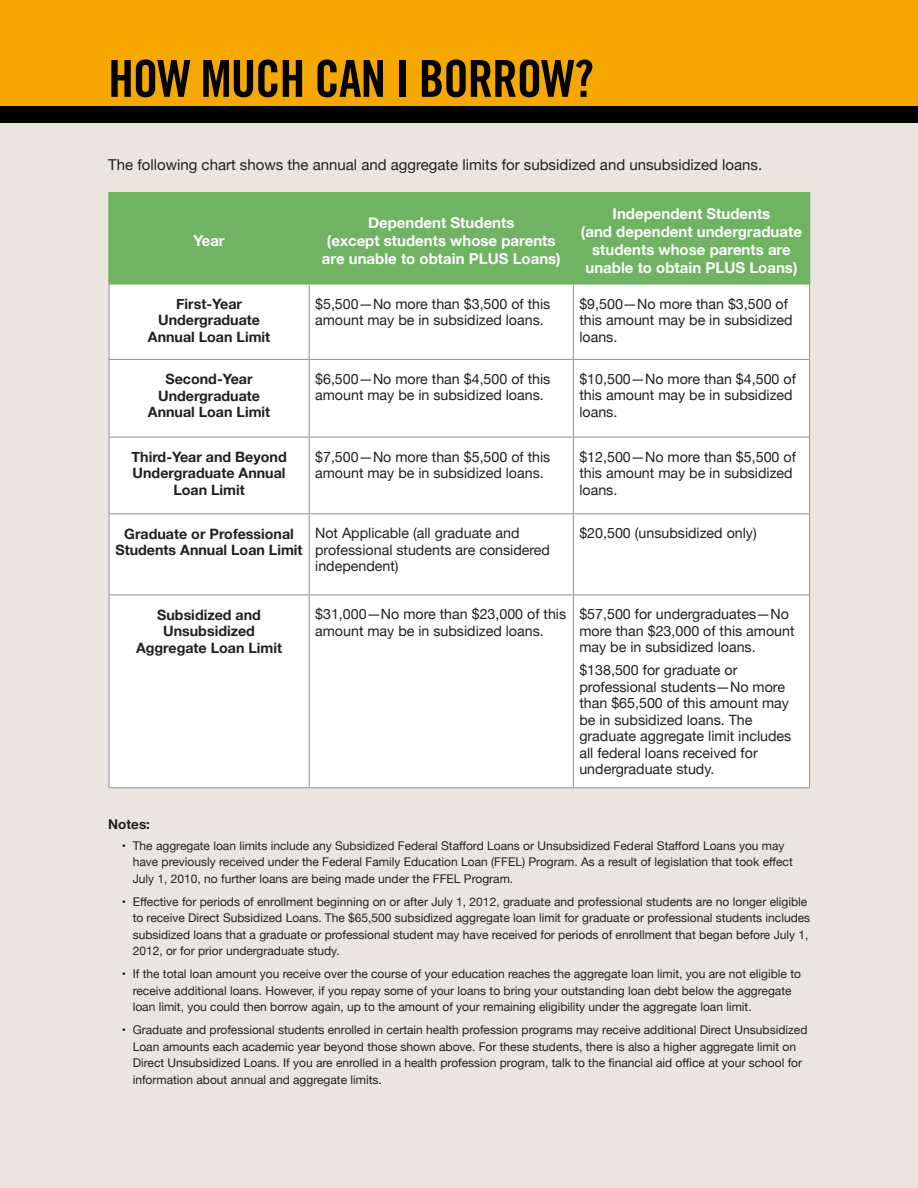
<style>
.page{position:relative;width:918px;height:1188px;background:#fff}
.page>*{position:absolute;margin:0;border:0;box-sizing:border-box;transform-origin:0 0}
.t1{font:51px "Trade Gothic LT Std Bd Cn 20";letter-spacing:-.02em;color:#000}
.t2{font:700 15px/18px "Helvetica Neue";color:#fff;text-align:center}
.t3{font:15px "Helvetica Neue";color:#231f20}
.t4{font:14.25px/16.5px "Helvetica Neue";color:#231f20}
.t5{font:700 14.25px/16.5px "Helvetica Neue";color:#231f20;text-align:center}
.t6{font:700 13.5px "Helvetica Neue";color:#231f20}
.t7{font:12px/16.5px "Helvetica Neue";color:#231f20}
</style>
<div class="page">
<div style="left:0;top:114px;width:918px;height:1074px;background:#eae6df"></div>
<div style="left:0;top:0;width:918px;height:114px;background:#f6a800"></div>
<div style="left:110px;top:194px;width:699px;height:89px;background:#6fb363"></div>
<div style="left:110px;top:285px;width:699px;height:502px;background:#fff"></div>
<hr style="left:109px;top:285px;width:1px;height:74px;background:#919295">
<hr style="left:309px;top:285px;width:1px;height:74px;background:#919295">
<hr style="left:573px;top:285px;width:1px;height:74px;background:#919295">
<hr style="left:809px;top:285px;width:1px;height:74px;background:#919295">
<hr style="left:109px;top:359px;width:200px;height:1px;background:#919295">
<hr style="left:109px;top:360px;width:1px;height:77px;background:#919295">
<hr style="left:309px;top:359px;width:264px;height:1px;background:#919295">
<hr style="left:309px;top:360px;width:1px;height:77px;background:#919295">
<hr style="left:573px;top:359px;width:237px;height:1px;background:#919295">
<hr style="left:573px;top:360px;width:1px;height:77px;background:#919295">
<hr style="left:809px;top:360px;width:1px;height:77px;background:#919295">
<hr style="left:109px;top:437px;width:200px;height:1px;background:#919295">
<hr style="left:109px;top:438px;width:1px;height:75px;background:#919295">
<hr style="left:309px;top:437px;width:264px;height:1px;background:#919295">
<hr style="left:309px;top:438px;width:1px;height:75px;background:#919295">
<hr style="left:573px;top:437px;width:237px;height:1px;background:#919295">
<hr style="left:573px;top:438px;width:1px;height:75px;background:#919295">
<hr style="left:809px;top:438px;width:1px;height:75px;background:#919295">
<hr style="left:109px;top:513px;width:200px;height:1px;background:#919295">
<hr style="left:109px;top:514px;width:1px;height:80px;background:#919295">
<hr style="left:309px;top:513px;width:264px;height:1px;background:#919295">
<hr style="left:309px;top:514px;width:1px;height:80px;background:#919295">
<hr style="left:573px;top:513px;width:237px;height:1px;background:#919295">
<hr style="left:573px;top:514px;width:1px;height:80px;background:#919295">
<hr style="left:809px;top:514px;width:1px;height:80px;background:#919295">
<hr style="left:109px;top:594px;width:200px;height:1px;background:#919295">
<hr style="left:109px;top:595px;width:1px;height:192px;background:#919295">
<hr style="left:309px;top:594px;width:264px;height:1px;background:#919295">
<hr style="left:309px;top:595px;width:1px;height:192px;background:#919295">
<hr style="left:573px;top:594px;width:237px;height:1px;background:#919295">
<hr style="left:573px;top:595px;width:1px;height:192px;background:#919295">
<hr style="left:809px;top:595px;width:1px;height:192px;background:#919295">
<hr style="left:109px;top:787px;width:200px;height:1px;background:#919295">
<hr style="left:309px;top:787px;width:264px;height:1px;background:#919295">
<hr style="left:573px;top:787px;width:237px;height:1px;background:#919295">
<hr style="left:108px;top:192px;width:201px;height:2px;background:#6fb363">
<hr style="left:108px;top:194px;width:2px;height:89px;background:#6fb363">
<hr style="left:309px;top:192px;width:264px;height:2px;background:#6fb363">
<hr style="left:308px;top:194px;width:2px;height:89px;background:#6fb363">
<hr style="left:573px;top:192px;width:237px;height:2px;background:#6fb363">
<hr style="left:573px;top:194px;width:1px;height:89px;background:#6fb363">
<hr style="left:809px;top:194px;width:1px;height:89px;background:#6fb363">
<hr style="left:108px;top:283px;width:201px;height:2px;background:#6fb363">
<hr style="left:309px;top:283px;width:264px;height:2px;background:#6fb363">
<hr style="left:573px;top:283px;width:237px;height:2px;background:#6fb363">
<div style="left:0;top:106px;width:918px;height:17px;background:#000"></div>
<p class="t1" style="left:108px;top:48px;width:487px">HOW MUCH CAN I BORROW?</p>
<p class="t3" style="left:108px;top:154px;width:655px">The following chart shows the annual and aggregate limits for subsidized and unsubsidized loans.</p>
<p class="t2" style="left:193px;top:232px;width:33px">Year</p>
<p class="t2" style="left:322px;top:214px;width:240px">Dependent Students<br>(except students whose parents are unable to obtain PLUS Loans)</p>
<p class="t2" style="left:581px;top:205px;width:222px">Independent Students<br>(and dependent undergraduate students whose parents are unable to obtain PLUS Loans)</p>
<p class="t5" style="left:148px;top:296px;width:124px">First-Year<br>Undergraduate<br>Annual Loan Limit</p>
<p class="t4" style="left:315px;top:296px;width:237px">$5,500—No more than $3,500 of this amount may be in subsidized loans.</p>
<p class="t4" style="left:579px;top:296px;width:215px">$9,500—No more than $3,500 of this amount may be in subsidized loans.</p>
<p class="t5" style="left:148px;top:371px;width:124px">Second-Year<br>Undergraduate<br>Annual Loan Limit</p>
<p class="t4" style="left:315px;top:371px;width:237px">$6,500—No more than $4,500 of this amount may be in subsidized loans.</p>
<p class="t4" style="left:579px;top:371px;width:218px">$10,500—No more than $4,500 of this amount may be in subsidized loans.</p>
<p class="t5" style="left:132px;top:449px;width:157px">Third-Year and Beyond<br>Undergraduate Annual<br>Loan Limit</p>
<p class="t4" style="left:315px;top:449px;width:237px">$7,500—No more than $5,500 of this amount may be in subsidized loans.</p>
<p class="t4" style="left:579px;top:449px;width:218px">$12,500—No more than $5,500 of this amount may be in subsidized loans.</p>
<p class="t5" style="left:116px;top:526px;width:189px">Graduate or Professional<br>Students Annual Loan Limit</p>
<p class="t4" style="left:315px;top:526px;width:236px">Not Applicable (all graduate and professional students are considered independent)</p>
<p class="t4" style="left:579px;top:526px;width:179px">$20,500 (unsubsidized only)</p>
<p class="t5" style="left:136px;top:607px;width:148px">Subsidized and<br>Unsubsidized<br>Aggregate Loan Limit</p>
<p class="t4" style="left:315px;top:607px;width:253px">$31,000—No more than $23,000 of this amount may be in subsidized loans.</p>
<p class="t4" style="left:579px;top:607px;width:217px">$57,500 for undergraduates—No more than $23,000 of this amount may be in subsidized loans.</p>
<p class="t4" style="left:579px;top:663px;width:213px">$138,500 for graduate or professional students—No more than $65,500 of this amount may be in subsidized loans. The graduate aggregate limit includes all federal loans received for undergraduate study.</p>
<p class="t6" style="left:108px;top:814px;width:43px">Notes:</p>
<p class="t7" style="left:133px;top:838px;width:662px;text-indent:-11px">• The aggregate loan limits include any Subsidized Federal Stafford Loans or Unsubsidized Federal Stafford Loans you may have previously received under the Federal Family Education Loan (FFEL) Program. As a result of legislation that took effect<br>July 1, 2010, no further loans are being made under the FFEL Program.</p>
<p class="t7" style="left:133px;top:894px;width:679px;text-indent:-11px">• Effective for periods of enrollment beginning on or after July 1, 2012, graduate and professional students are no longer eligible to receive Direct Subsidized Loans. The $65,500 subsidized aggregate loan limit for graduate or professional students includes subsidized loans that a graduate or professional student may have received for periods of enrollment that began before July 1, 2012, or for prior undergraduate study.</p>
<p class="t7" style="left:133px;top:967px;width:670px;text-indent:-11px">• If the total loan amount you receive over the course of your education reaches the aggregate loan limit, you are not eligible to receive additional loans. However, if you repay some of your loans to bring your outstanding loan debt below the aggregate loan limit, you could then borrow again, up to the amount of your remaining eligibility under the aggregate loan limit.</p>
<p class="t7" style="left:133px;top:1023px;width:676px;text-indent:-11px">• Graduate and professional students enrolled in certain health profession programs may receive additional Direct Unsubsidized Loan amounts each academic year beyond those shown above. For these students, there is also a higher aggregate limit on Direct Unsubsidized Loans. If you are enrolled in a health profession program, talk to the financial aid office at your school for information about annual and aggregate limits.</p>
</div>
